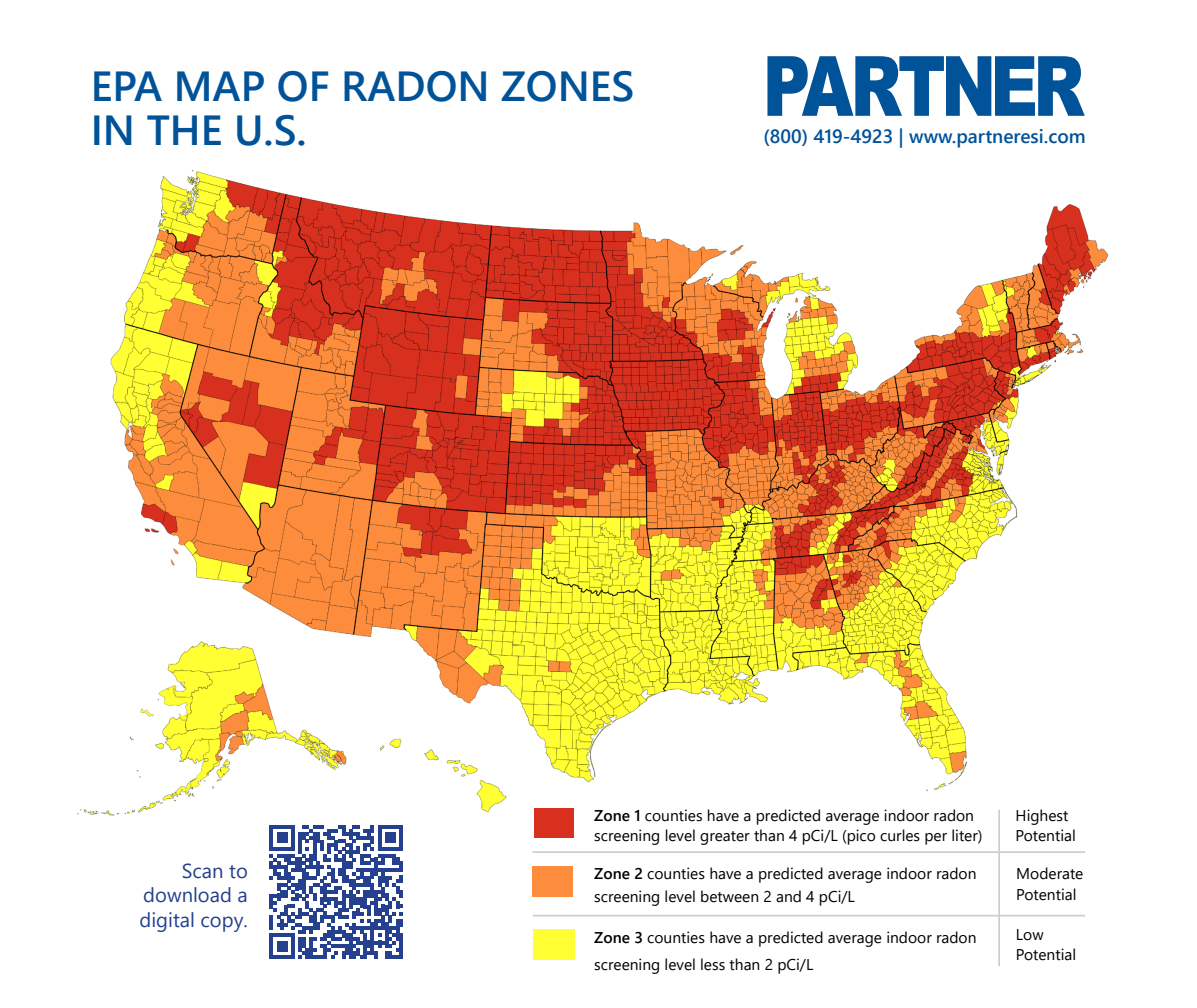
<style>
.page{position:relative;width:1197px;height:1008px;background:#fff}
.page>*{position:absolute;margin:0;border:0;box-sizing:border-box;transform-origin:0 0}
.t1{font:600 42px/43.8px "Segoe UI";color:#005299}
.t2{font:20.3px/24.5px "Segoe UI";color:#25408f;text-align:justify}
.t3{font:600 19.07px "Segoe UI";color:#005299}
.t4{font:15.58px/20.3px "Segoe UI";color:#000}
.s1{font-weight:600}
</style>
<div class="page">
<img style="left:77px;top:170px;width:1032px;height:668px">
<div style="left:113px;top:831px;width:87px;height:19px;background:#fff"></div>
<div style="left:990px;top:566px;width:138px;height:145px;background:#fff"></div>
<svg style="left:767px;top:56px;width:318px;height:60px"></svg>
<div style="left:534px;top:808px;width:39px;height:30px;background:#d7301f"></div>
<div style="left:533px;top:866px;width:40px;height:30px;background:#fd8d3c"></div>
<div style="left:533px;top:930px;width:42px;height:30px;background:#ff3"></div>
<hr style="left:533px;top:851px;width:552px;height:2px;background:#cecece">
<hr style="left:533px;top:915px;width:552px;height:1px;background:#cecece">
<hr style="left:998px;top:810px;width:2px;height:156px;background:#cecece">
<svg style="left:269px;top:825px;width:134px;height:134px"></svg>
<hr style="left:399px;top:934px;width:4px;height:25px;background:#25408f">
<h1 class="t1" style="left:91px;top:61px;width:545px">EPA MAP OF RADON ZONES<br>IN THE U.S.</h1>
<p class="t3" style="left:763px;top:119px;width:324px">(800) 419-4923 | www.partneresi.com</p>
<h2 class="t2" style="left:139px;top:856px;width:110px;text-indent:42px">Scan to download a digital copy.</h2>
<p class="t4" style="left:594px;top:804px;width:390px"><span class="s1">Zone 1</span> counties have a predicted average indoor radon screening level greater than 4 pCi/L (pico curles per liter)</p>
<p class="t4" style="left:594px;top:860px;width:384px;line-height:23.1px"><span class="s1">Zone 2</span> counties have a predicted average indoor radon screening level between 2 and 4 pCi/L</p>
<p class="t4" style="left:594px;top:923px;width:384px;line-height:26.4px"><span class="s1">Zone 3</span> counties have a predicted average indoor radon screening level less than 2 pCi/L</p>
<p class="t4" style="left:1016px;top:804px;width:62px">Highest<br>Potential</p>
<p class="t4" style="left:1016px;top:862px;width:69px">Moderate<br>Potential</p>
<p class="t4" style="left:1016px;top:922px;width:62px">Low<br>Potential</p>
</div>
